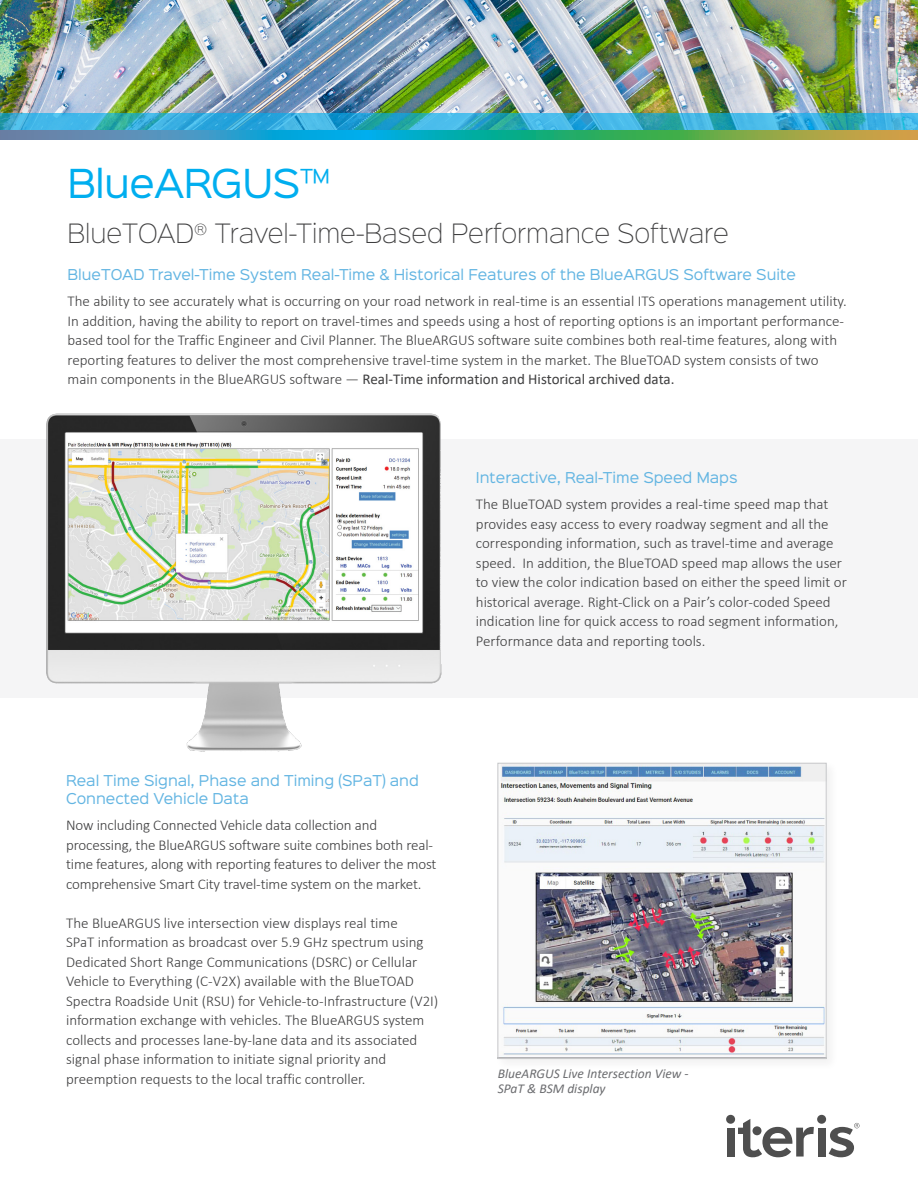
<style>
.page{position:relative;width:918px;height:1188px;background:#fff}
.page>*{position:absolute;margin:0;border:0;box-sizing:border-box;transform-origin:0 0}
._1__PRODUCT_NAME{font:36px "Sinkin Sans 400";letter-spacing:-.02em;color:#00aeef}
._2__TAGLINE{font:24px "Sinkin Sans 200 X Light";color:#3e3e3f}
._5__BODY{font:300 15px/19.5px "Calibri";color:#3e3e3f}
._4__SMALL_HEADER{font:13.5px/18px "Sinkin Sans 400";color:#63b5e2}
._7__PICTURE_CAPTIONS{font:italic 13.5px/15px "Calibri";color:#6c6d70}
.s1{font-weight:400}
</style>
<div class="page">
<div style="left:726px;top:1115px;width:9px;height:9px;background:#4f4f4f;border-radius:50%"></div>
<div style="left:727px;top:1128px;width:7px;height:29px;background:#4f4f4f"></div>
<div style="left:817px;top:1115px;width:9px;height:9px;background:#4f4f4f;border-radius:50%"></div>
<div style="left:818px;top:1128px;width:7px;height:29px;background:#4f4f4f"></div>
<svg style="left:829px;top:1123px;width:31px;height:34px"></svg>
<svg style="left:738px;top:1119px;width:76px;height:38px"></svg>
<img style="left:0;top:0;width:918px;height:114px">
<svg style="left:0;top:114px;width:918px;height:16px;background:#36add2"></svg>
<svg style="left:0;top:130px;width:918px;height:10px;background:#47a290"></svg>
<div style="left:0;top:439px;width:918px;height:259px;background:#f5f5f6"></div>
<img style="left:46px;top:413px;width:396px;height:339px">
<div style="left:495px;top:760px;width:344px;height:311px;background:#231f20;opacity:.06"></div>
<img style="left:500px;top:765px;width:324px;height:292px">
<div style="left:498px;top:763px;width:328px;height:296px;border:1px solid #c7c8ca"></div>
<p class="_1__PRODUCT_NAME" style="left:68px;top:154px;width:264px">BlueARGUS™</p>
<p class="_2__TAGLINE" style="left:68px;top:215px;width:663px">BlueTOAD<sup>®</sup> Travel-Time-Based Performance Software</p>
<p class="_4__SMALL_HEADER" style="left:68px;top:264px;width:730px">BlueTOAD Travel-Time System Real-Time &amp; Historical Features of the BlueARGUS Software Suite</p>
<p class="_5__BODY" style="left:68px;top:291px;width:781px">The ability to see accurately what is occurring on your road network in real-time is an essential ITS operations management utility.<br>In addition, having the ability to report on travel-times and speeds using a host of reporting options is an important performance&shy;based tool for the Traffic Engineer and Civil Planner. The BlueARGUS software suite combines both real-time features, along with reporting features to deliver the most comprehensive travel-time system in the market. The BlueTOAD system consists of two main components in the BlueARGUS software — <span class="s1">Real-Time information and Historical archived data.</span></p>
<p class="_4__SMALL_HEADER" style="left:476px;top:467px;width:263px">Interactive, Real-Time Speed Maps</p>
<p class="_5__BODY" style="left:476px;top:494px;width:372px">The BlueTOAD system provides a real-time speed map that provides easy access to every roadway segment and all the corresponding information, such as travel-time and average speed. In addition, the BlueTOAD speed map allows the user to view the color indication based on either the speed limit or historical average. Right-Click on a Pair’s color-coded Speed indication line for quick access to road segment information, Performance data and reporting tools.</p>
<p class="_4__SMALL_HEADER" style="left:66px;top:770px;width:354px">Real Time Signal, Phase and Timing (SPaT) and<br>Connected Vehicle Data</p>
<p class="_5__BODY" style="left:66px;top:815px;width:372px">Now including Connected Vehicle data collection and processing, the BlueARGUS software suite combines both real&shy;time features, along with reporting features to deliver the most comprehensive Smart City travel-time system on the market.</p>
<p class="_5__BODY" style="left:66px;top:913px;width:374px">The BlueARGUS live intersection view displays real time<br>SPaT information as broadcast over 5.9 GHz spectrum using Dedicated Short Range Communications (DSRC) or Cellular Vehicle to Everything (C-V2X) available with the BlueTOAD Spectra Roadside Unit (RSU) for Vehicle-to-Infrastructure (V2I) information exchange with vehicles. The BlueARGUS system collects and processes lane-by-lane data and its associated signal phase information to initiate signal priority and preemption requests to the local traffic controller.</p>
<p class="_7__PICTURE_CAPTIONS" style="left:498px;top:1065px;width:192px">BlueARGUS Live Intersection View -<br>SPaT &amp; BSM display</p>
</div>
